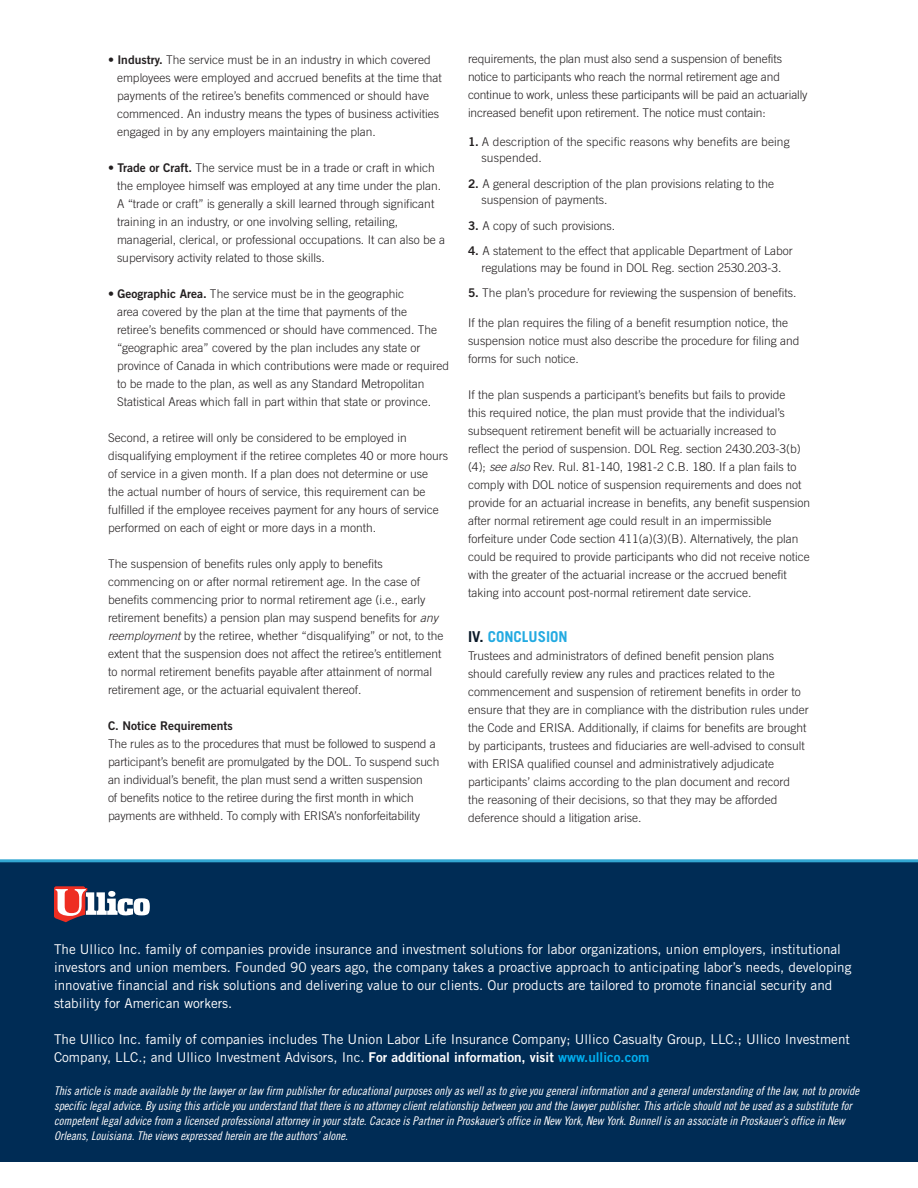
<style>
.page{position:relative;width:918px;height:1188px;background:#fff}
.page>*{position:absolute;margin:0;border:0;box-sizing:border-box;transform-origin:0 0}
.t1{font:700 15px "Trade Gothic";color:#24aae1}
.t2{font:13.5px/18px "Trade Gothic";color:#fff}
.t3{font:300 12px/18px "Trade Gothic";color:#231f20}
.t4{font:12px/15px "Trade Gothic Cond Eighteen Obl";color:#fff}
.t5{font:12px "Trade Gothic Bold Two";color:#231f20}
.s1{font-family:"Trade Gothic Bold Two";font-weight:400}
.s2{font-style:italic}
.s3{color:#0a1928}
.s4{font-family:"Trade Gothic Bold Two"}
.s5{font-family:"Trade Gothic Bold Two";color:#00aeef}
</style>
<div class="page">
<div style="left:0;top:861px;width:918px;height:299px;background:#002c55"></div>
<svg style="left:54px;top:886px;width:96px;height:36px"></svg>
<hr style="left:0;top:859px;width:918px;height:3px;background:#33a7d2">
<p class="t3" style="left:117px;top:50px;width:326px;text-indent:-9px">• <span class="s1">Industry.</span> The service must be in an industry in which covered employees were employed and accrued benefits at the time that payments of the retiree’s benefits commenced or should have commenced. An industry means the types of business activities engaged in by any employers maintaining the plan.</p>
<p class="t3" style="left:117px;top:158px;width:330px;text-indent:-9px">• <span class="s1">Trade or Craft.</span> The service must be in a trade or craft in which the employee himself was employed at any time under the plan.<br>A “trade or craft” is generally a skill learned through significant training in an industry, or one involving selling, retailing, managerial, clerical, or professional occupations. It can also be a supervisory activity related to those skills.</p>
<p class="t3" style="left:117px;top:284px;width:334px;text-indent:-9px">• <span class="s1">Geographic Area.</span> The service must be in the geographic<br>area covered by the plan at the time that payments of the retiree’s benefits commenced or should have commenced. The “geographic area” covered by the plan includes any state or province of Canada in which contributions were made or required to be made to the plan, as well as any Standard Metropolitan Statistical Areas which fall in part within that state or province.</p>
<p class="t3" style="left:108px;top:428px;width:342px">Second, a retiree will only be considered to be employed in disqualifying employment if the retiree completes 40 or more hours of service in a given month. If a plan does not determine or use<br>the actual number of hours of service, this requirement can be fulfilled if the employee receives payment for any hours of service performed on each of eight or more days in a month.</p>
<p class="t3" style="left:108px;top:554px;width:337px">The suspension of benefits rules only apply to benefits commencing on or after normal retirement age. In the case of benefits commencing prior to normal retirement age (i.e., early retirement benefits) a pension plan may suspend benefits for <span class="s2">any reemployment</span> by the retiree, whether “disqualifying” or not, to the extent that the suspension does not affect the retiree’s entitlement to normal retirement benefits payable after attainment of normal retirement age, or the actuarial equivalent thereof.</p>
<p class="t5" style="left:108px;top:718px;width:126px">C. Notice Requirements</p>
<p class="t3" style="left:108px;top:734px;width:333px">The rules as to the procedures that must be followed to suspend a participant’s benefit are promulgated by the DOL. To suspend such an individual’s benefit, the plan must send a written suspension<br>of benefits notice to the retiree during the first month in which payments are withheld. To comply with ERISA’s nonforfeitability</p>
<p class="t3" style="left:468px;top:50px;width:341px">requirements, the plan must also send a suspension of benefits notice to participants who reach the normal retirement age and continue to work, unless these participants will be paid an actuarially increased benefit upon retirement. The notice must contain:</p>
<p class="t3" style="left:482px;top:133px;width:310px;line-height:16.5px;text-indent:-14px"><span class="s1">1.</span> A description of the specific reasons why benefits are being suspended.</p>
<p class="t3" style="left:482px;top:175px;width:294px;line-height:16.5px;text-indent:-14px"><span class="s1">2.</span> A general description of the plan provisions relating to the suspension of payments.</p>
<p class="t3" style="left:468px;top:217px;width:149px"><span class="s1">3.</span> A copy of such provisions.</p>
<p class="t3" style="left:468px;top:243px;width:326px;line-height:16.5px;text-align:center"><span class="s1">4.</span> A statement to the effect that applicable Department of Labor regulations may be found in DOL Reg. section 2530.203-3.</p>
<p class="t3" style="left:468px;top:284px;width:330px"><span class="s1">5.</span> The plan’s procedure for reviewing the suspension of benefits.</p>
<p class="t3" style="left:468px;top:314px;width:333px">If the plan requires the filing of a benefit resumption notice, the suspension notice must also describe the procedure for filing and forms for such notice.</p>
<p class="t3" style="left:468px;top:386px;width:344px">If the plan suspends a participant’s benefits but fails to provide<br>this required notice, the plan must provide that the individual’s subsequent retirement benefit will be actuarially increased to reflect the period of suspension. DOL Reg. section 2430.203-3(b) (4); <span class="s2">see also</span> Rev. Rul. 81-140, 1981-2 C.B. 180. If a plan fails to comply with DOL notice of suspension requirements and does not provide for an actuarial increase in benefits, any benefit suspension after normal retirement age could result in an impermissible forfeiture under Code section 411(a)(3)(B). Alternatively, the plan could be required to provide participants who did not receive notice with the greater of the actuarial increase or the accrued benefit taking into account post-normal retirement date service.</p>
<p class="t1" style="left:468px;top:628px;width:101px"><span class="s3">IV.</span> CONCLUSION</p>
<p class="t3" style="left:468px;top:647px;width:342px">Trustees and administrators of defined benefit pension plans should carefully review any rules and practices related to the commencement and suspension of retirement benefits in order to ensure that they are in compliance with the distribution rules under the Code and ERISA. Additionally, if claims for benefits are brought by participants, trustees and fiduciaries are well-advised to consult with ERISA qualified counsel and administratively adjudicate participants’ claims according to the plan document and record the reasoning of their decisions, so that they may be afforded deference should a litigation arise.</p>
<p class="t2" style="left:54px;top:940px;width:799px">The Ullico Inc. family of companies provide insurance and investment solutions for labor organizations, union employers, institutional investors and union members. Founded 90 years ago, the company takes a proactive approach to anticipating labor’s needs, developing innovative financial and risk solutions and delivering value to our clients. Our products are tailored to promote financial security and stability for American workers.</p>
<p class="t2" style="left:54px;top:1030px;width:798px">The Ullico Inc. family of companies includes The Union Labor Life Insurance Company; Ullico Casualty Group, LLC.; Ullico Investment<br>Company, LLC.; and Ullico Investment Advisors, Inc. <span class="s4">For additional information, visit</span> <span class="s5">www.ullico.com</span></p>
<p class="t4" style="left:54px;top:1083px;width:807px">This article is made available by the lawyer or law firm publisher for educational purposes only as well as to give you general information and a general understanding of the law, not to provide specific legal advice. By using this article you understand that there is no attorney client relationship between you and the lawyer publisher. This article should not be used as a substitute for competent legal advice from a licensed professional attorney in your state. Cacace is Partner in Proskauer’s office in New York, New York. Bunnell is an associate in Proskauer’s office in New Orleans, Louisiana. The views expressed herein are the authors’ alone.</p>
</div>
